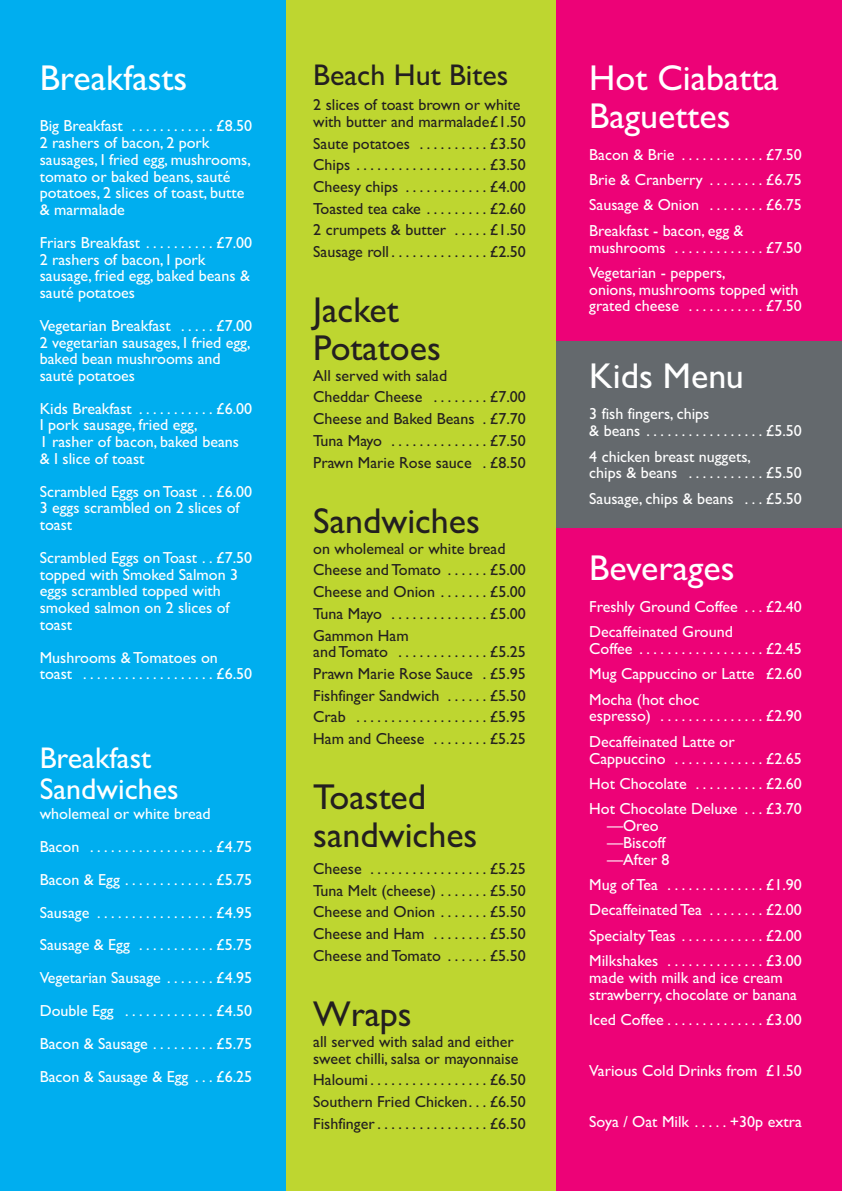
<style>
.page{position:relative;width:842px;height:1191px;background:#fff}
.page>*{position:absolute;margin:0;border:0;box-sizing:border-box;transform-origin:0 0}
.t1{font:36px/37.6px "Gill Sans";color:#fff}
.t2{font:36px/37.6px "Gill Sans";color:#231f20}
.t3{font:30px/31.3px "Gill Sans";color:#fff}
.t4{font:30px "Gill Sans";color:#231f20}
.t5{font:16px/16.7px "Gill Sans";color:#fff}
.t6{font:16px/21.7px "Gill Sans";color:#231f20}
</style>
<div class="page">
<div style="left:286px;top:0;width:270px;height:1191px;background:#bed630"></div>
<div style="left:0;top:0;width:286px;height:1191px;background:#00aeef"></div>
<div style="left:556px;top:0;width:286px;height:1191px;background:#ed0277"></div>
<div style="left:556px;top:341px;width:286px;height:186px;background:#64696d"></div>
<h1 class="t1" style="left:40px;top:63px;width:149px">Breakfasts</h1>
<p class="t5" style="left:40px;top:119px;width:214px">Big Breakfast . . . . . . . . . . . . £8.50<br>2 rashers of bacon, 2 pork sausages, I fried egg, mushrooms, tomato or baked beans, sauté potatoes, 2 slices of toast, butte &amp; marmalade</p>
<p class="t5" style="left:40px;top:236px;width:214px">Friars Breakfast . . . . . . . . . . £7.00<br>2 rashers of bacon, I pork sausage, fried egg, baked beans &amp; sauté potatoes</p>
<p class="t5" style="left:40px;top:319px;width:214px">Vegetarian Breakfast . . . . . £7.00<br>2 vegetarian sausages, I fried egg, baked bean mushrooms and sauté potatoes</p>
<p class="t5" style="left:40px;top:402px;width:214px">Kids Breakfast . . . . . . . . . . . £6.00<br>I pork sausage, fried egg,<br>1 rasher of bacon, baked beans &amp; I slice of toast</p>
<p class="t5" style="left:40px;top:485px;width:214px">Scrambled Eggs on Toast . . £6.00<br>3 eggs scrambled on 2 slices of toast</p>
<p class="t5" style="left:40px;top:551px;width:214px">Scrambled Eggs on Toast . . £7.50 topped with Smoked Salmon 3 eggs scrambled topped with smoked salmon on 2 slices of toast</p>
<p class="t5" style="left:40px;top:650px;width:214px">Mushrooms &amp; Tomatoes on toast ...................£6.50</p>
<h2 class="t3" style="left:40px;top:745px;width:141px">Breakfast<br>Sandwiches</h2>
<p class="t5" style="left:40px;top:799px;width:214px;line-height:32.8px">wholemeal or white bread<br>Bacon ..................£4.75<br>Bacon &amp; Egg .............£5.75<br>Sausage .................£4.95<br>Sausage &amp; Egg . . . . . . . . . . . £5.75<br>Vegetarian Sausage . . . . . . . £4.95<br>Double Egg .............£4.50<br>Bacon &amp; Sausage . . . . . . . . . £5.75<br>Bacon &amp; Sausage &amp; Egg . . . £6.25</p>
<h2 class="t4" style="left:313px;top:64px;width:197px">Beach Hut Bites</h2>
<p class="t6" style="left:313px;top:98px;width:214px;line-height:16.7px">2 slices of toast brown or white with butter and marmalade£1.50</p>
<p class="t6" style="left:313px;top:134px;width:214px;text-align:justify">Saute potatoes . . . . . . . . . . £3.50<br>Chips ...................£3.50<br>Cheesy chips . . . . . . . . . . . . £4.00<br>Toasted tea cake . . . . . . . . . £2.60<br>2 crumpets &amp; butter . . . . . £1.50<br>Sausage roll..............£2.50</p>
<h1 class="t2" style="left:313px;top:295px;width:129px">Jacket<br>Potatoes</h1>
<p class="t6" style="left:313px;top:366px;width:214px">All served with salad<br>Cheddar Cheese . . . . . . . . £7.00<br>Cheese and Baked Beans . £7.70<br>Tuna Mayo ..............£7.50<br>Prawn Marie Rose sauce . £8.50</p>
<h1 class="t2" style="left:313px;top:505px;width:168px">Sandwiches</h1>
<p class="t6" style="left:313px;top:539px;width:214px">on wholemeal or white bread<br>Cheese and Tomato . . . . . . £5.00<br>Cheese and Onion . . . . . . . £5.00<br>Tuna Mayo ..............£5.00<br>Gammon Ham</p>
<p class="t6" style="left:313px;top:642px;width:214px;text-align:justify">and Tomato .............£5.25<br>Prawn Marie Rose Sauce . £5.95<br>Fishfinger Sandwich . . . . . . £5.50<br>Crab ...................£5.95<br>Ham and Cheese . . . . . . . . £5.25</p>
<h1 class="t2" style="left:313px;top:782px;width:166px">Toasted sandwiches</h1>
<p class="t6" style="left:313px;top:859px;width:214px;text-align:justify">Cheese .................£5.25<br>Tuna Melt (cheese) . . . . . . . £5.50<br>Cheese and Onion . . . . . . . £5.50<br>Cheese and Ham . . . . . . . . £5.50<br>Cheese and Tomato . . . . . . £5.50</p>
<h1 class="t2" style="left:313px;top:999px;width:100px">Wraps</h1>
<p class="t6" style="left:313px;top:1034px;width:207px;line-height:16.7px">all served with salad and either sweet chilli, salsa or mayonnaise</p>
<p class="t6" style="left:313px;top:1070px;width:214px;text-align:justify">Haloumi.................£6.50<br>Southern Fried Chicken. . . £6.50<br>Fishfinger................£6.50</p>
<h1 class="t1" style="left:589px;top:63px;width:191px">Hot Ciabatta<br>Baguettes</h1>
<p class="t5" style="left:589px;top:143px;width:214px;line-height:25.4px;text-align:justify">Bacon &amp; Brie ............£7.50<br>Brie &amp; Cranberry . . . . . . . . £6.75<br>Sausage &amp; Onion . . . . . . . . £6.75<br>Breakfast - bacon, egg &amp;</p>
<p class="t5" style="left:589px;top:236px;width:214px;line-height:25.4px">mushrooms .............£7.50<br>Vegetarian - peppers,</p>
<p class="t5" style="left:589px;top:282px;width:214px">onions, mushrooms topped with grated cheese . . . . . . . . . . . £7.50</p>
<h1 class="t1" style="left:589px;top:360px;width:156px">Kids Menu</h1>
<p class="t5" style="left:589px;top:407px;width:214px">3 fish fingers, chips<br>&amp; beans .................£5.50</p>
<p class="t5" style="left:589px;top:449px;width:214px">4 chicken breast nuggets,<br>chips &amp; beans . . . . . . . . . . . £5.50</p>
<p class="t5" style="left:589px;top:491px;width:214px">Sausage, chips &amp; beans . . . £5.50</p>
<h1 class="t1" style="left:589px;top:553px;width:147px">Beverages</h1>
<p class="t5" style="left:589px;top:595px;width:214px;line-height:25.4px">Freshly Ground Coffee . . . £2.40<br>Decaffeinated Ground</p>
<p class="t5" style="left:589px;top:637px;width:214px;line-height:25.4px;text-align:justify">Coffee ..................£2.45<br>Mug Cappuccino or Latte £2.60<br>Mocha (hot choc</p>
<p class="t5" style="left:589px;top:705px;width:214px;line-height:25.4px">espresso) ...............£2.90<br>Decaffeinated Latte or</p>
<p class="t5" style="left:589px;top:747px;width:214px;line-height:25.4px;text-align:justify">Cappuccino .............£2.65<br>Hot Chocolate . . . . . . . . . . £2.60<br>Hot Chocolate Deluxe . . . £3.70</p>
<p class="t5" style="left:607px;top:819px;width:64px">—Oreo —Biscoff —After 8</p>
<p class="t5" style="left:589px;top:873px;width:214px;line-height:25.4px;text-align:justify">Mug of Tea ..............£1.90<br>Decaffeinated Tea . . . . . . . . £2.00<br>Specialty Teas . . . . . . . . . . . . £2.00<br>Milkshakes ..............£3.00</p>
<p class="t5" style="left:589px;top:971px;width:209px">made with milk and ice cream strawberry, chocolate or banana</p>
<p class="t5" style="left:589px;top:1013px;width:214px">Iced Coffee..............£3.00</p>
<p class="t5" style="left:589px;top:1064px;width:214px">Various Cold Drinks from £1.50</p>
<p class="t5" style="left:589px;top:1114px;width:214px">Soya / Oat Milk . . . . . +30p extra</p>
</div>
